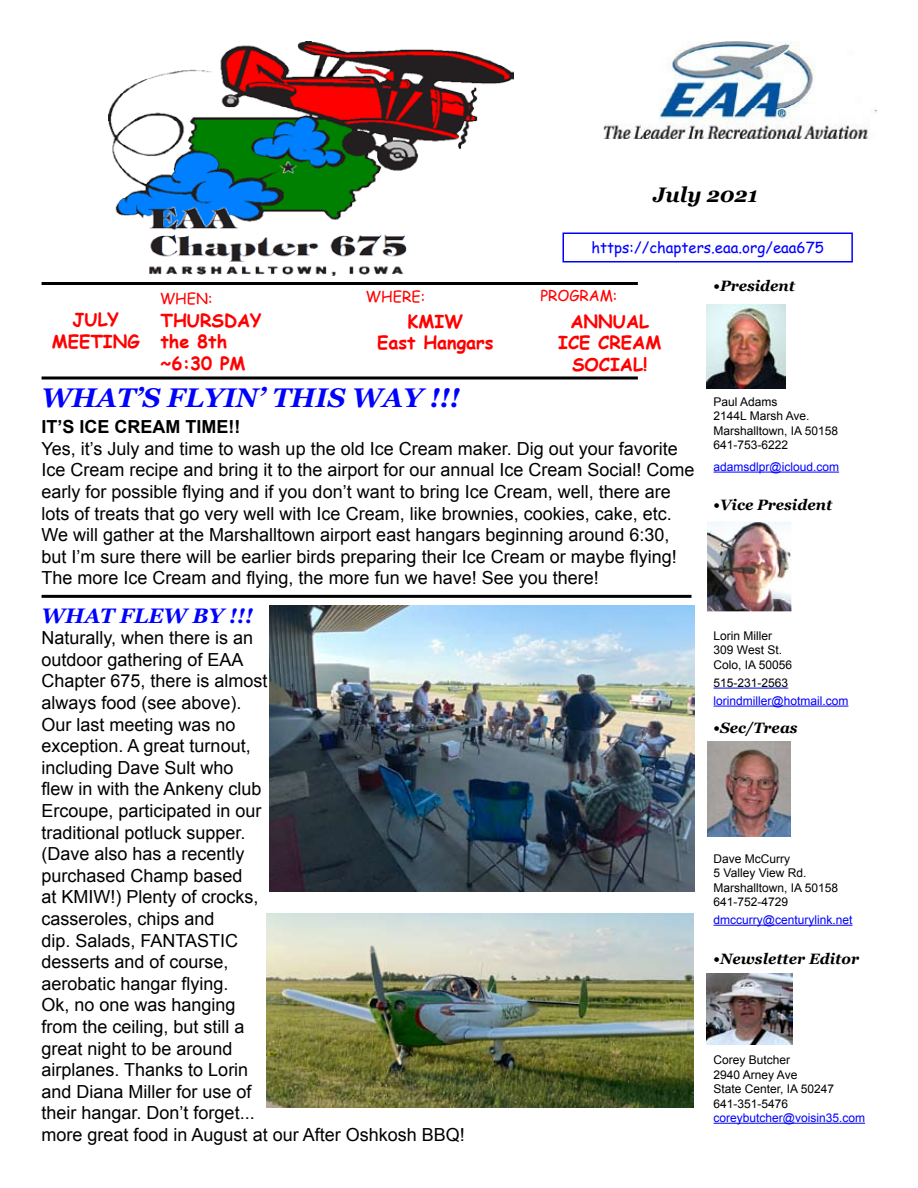
<style>
.page{position:relative;width:918px;height:1188px;background:#fff}
.page>*{position:absolute;margin:0;border:0;box-sizing:border-box;transform-origin:0 0}
.t1{font:italic 700 27px "Georgia";color:#00f}
.t2{font:italic 700 21px "Georgia";color:#00f}
.t3{font:italic 700 21px "Georgia";color:#000}
.t4{font:18px/21.6px "Arial";color:#000}
.t5{font:700 18px/21.6px "Comic Sans MS";color:#f00;text-align:center}
.t6{font:700 18px "Arial";color:#000}
.t7{font:italic 700 15px "Georgia";color:#000}
.t8{font:15px "Comic Sans MS";color:#00f}
.t9{font:15px "Comic Sans MS";color:#f00}
.t10{font:12px/14.4px "Arial";color:#000}
.t11{font:12px "Arial";color:#00f}
</style>
<div class="page">
<hr style="left:42px;top:282px;width:596px;height:3px;background:#000">
<hr style="left:42px;top:595px;width:649px;height:3px;background:#000">
<img style="left:603px;top:42px;width:273px;height:97px">
<svg style="left:42px;top:376px;width:596px;height:4px;background:#3f3f3f"></svg>
<img style="left:108px;top:42px;width:405px;height:234px">
<hr style="left:714px;top:472px;width:125px;height:1px;background:#00f">
<hr style="left:714px;top:688px;width:74px;height:1px;background:#00f">
<hr style="left:714px;top:706px;width:134px;height:1px;background:#00f">
<hr style="left:714px;top:925px;width:138px;height:1px;background:#00f">
<hr style="left:714px;top:1123px;width:151px;height:1px;background:#00f">
<img style="left:707px;top:973px;width:86px;height:72px">
<img style="left:707px;top:742px;width:83px;height:94px">
<img style="left:707px;top:304px;width:79px;height:84px">
<img style="left:707px;top:522px;width:84px;height:89px">
<img style="left:270px;top:606px;width:424px;height:286px">
<img style="left:267px;top:913px;width:427px;height:194px">
<div style="left:562px;top:232px;width:291px;height:30px;border:2px solid #00f"></div>
<p class="t3" style="left:653px;top:181px;width:106px">July 2021</p>
<p class="t5" style="left:52px;top:308px;width:89px">JULY<br>MEETING</p>
<p class="t9" style="left:160px;top:287px;width:54px">WHEN:</p>
<p class="t5" style="left:160px;top:309px;width:103px;text-align:left">THURSDAY the 8th ~6:30 PM</p>
<p class="t9" style="left:366px;top:285px;width:61px">WHERE:</p>
<p class="t5" style="left:377px;top:310px;width:118px">KMIW<br>East Hangars</p>
<p class="t8" style="left:591px;top:237px;width:234px">https://chapters.eaa.org/eaa675</p>
<p class="t9" style="left:540px;top:285px;width:79px">PROGRAM:</p>
<p class="t5" style="left:558px;top:310px;width:104px">ANNUAL<br>ICE CREAM<br>SOCIAL!</p>
<p class="t7" style="left:714px;top:276px;width:83px">•President</p>
<h1 class="t1" style="left:42px;top:380px;width:420px">WHAT’S FLYIN’ THIS WAY !!!</h1>
<p class="t6" style="left:42px;top:415px;width:201px">IT’S ICE CREAM TIME!!</p>
<p class="t4" style="left:42px;top:438px;width:654px">Yes, it’s July and time to wash up the old Ice Cream maker. Dig out your favorite Ice Cream recipe and bring it to the airport for our annual Ice Cream Social! Come early for possible flying and if you don’t want to bring Ice Cream, well, there are lots of treats that go very well with Ice Cream, like brownies, cookies, cake, etc.<br>We will gather at the Marshalltown airport east hangars beginning around 6:30, but I’m sure there will be earlier birds preparing their Ice Cream or maybe flying!<br>The more Ice Cream and flying, the more fun we have! See you there!</p>
<p class="t2" style="left:42px;top:602px;width:213px">WHAT FLEW BY !!!</p>
<p class="t4" style="left:42px;top:627px;width:425px">Naturally, when there is an<br>outdoor gathering of EAA<br>Chapter 675, there is almost<br>always food (see above).<br>Our last meeting was no<br>exception. A great turnout,<br>including Dave Sult who<br>flew in with the Ankeny club<br>Ercoupe, participated in our<br>traditional potluck supper.<br>(Dave also has a recently<br>purchased Champ based<br>at KMIW!) Plenty of crocks,<br>casseroles, chips and<br>dip. Salads, FANTASTIC<br>desserts and of course,<br>aerobatic hangar flying.<br>Ok, no one was hanging<br>from the ceiling, but still a<br>great night to be around<br>airplanes. Thanks to Lorin<br>and Diana Miller for use of<br>their hangar. Don’t forget...<br>more great food in August at our After Oshkosh BBQ!</p>
<p class="t10" style="left:714px;top:395px;width:126px">Paul Adams<br>2144L Marsh Ave.<br>Marshalltown, IA 50158<br>641-753-6222</p>
<p class="t11" style="left:714px;top:459px;width:127px">adamsdlpr@icloud.com</p>
<p class="t7" style="left:714px;top:495px;width:120px">•Vice President</p>
<p class="t10" style="left:714px;top:629px;width:80px">Lorin Miller<br>309 West St.<br>Colo, IA 50056</p>
<p class="t10" style="left:714px;top:676px;width:76px">515-231-2563</p>
<p class="t11" style="left:714px;top:693px;width:136px">lorindmiller@hotmail.com</p>
<p class="t7" style="left:714px;top:718px;width:86px">•Sec/Treas</p>
<p class="t10" style="left:714px;top:851px;width:126px">Dave McCurry<br>5 Valley View Rd.<br>Marshalltown, IA 50158<br>641-752-4729</p>
<p class="t11" style="left:714px;top:912px;width:140px">dmccurry@centurylink.net</p>
<p class="t7" style="left:714px;top:949px;width:147px">•Newsletter Editor</p>
<p class="t10" style="left:714px;top:1053px;width:122px">Corey Butcher<br>2940 Arney Ave<br>State Center, IA 50247<br>641-351-5476</p>
<p class="t11" style="left:714px;top:1110px;width:153px">coreybutcher@voisin35.com</p>
</div>
